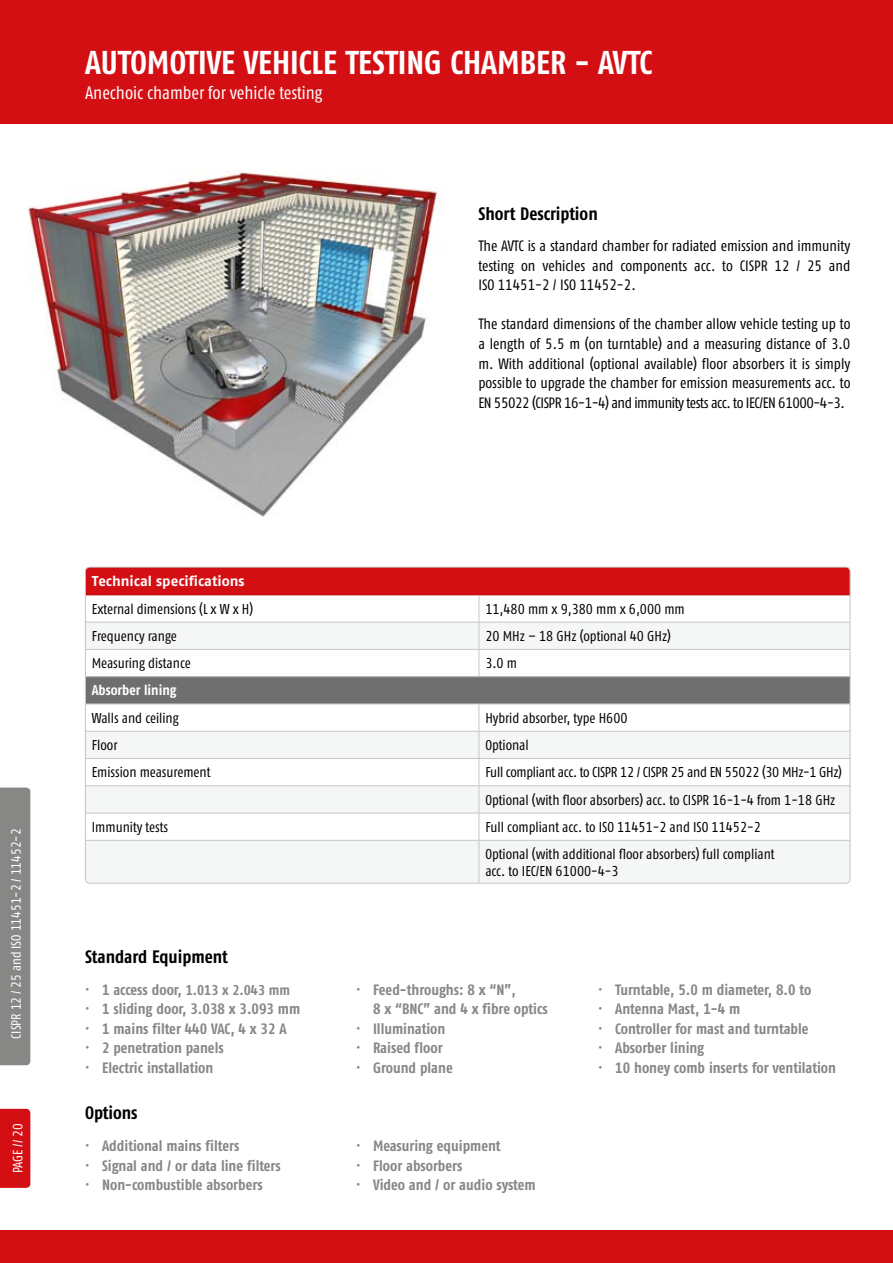
<style>
.page{position:relative;width:893px;height:1263px;background:#fff}
.page>*{position:absolute;margin:0;border:0;box-sizing:border-box;transform-origin:0 0}
.t1{font:700 33px "Fago Co";color:#fff}
.t2{font:700 18px "Fago Co Tf";color:#000}
.t3{font:18px "Fago Co";color:#fff}
.t4{font:700 15px/19.5px "Fago Co Tf";color:#878786}
.t5{font:15px/19.5px "Fago Co Tf";color:#000;text-align:justify}
.t6{font:14.25px/27.3px "Fago Co Tf";color:#000}
.t7{font:14.25px/27.3px "Fago Co Tf";letter-spacing:-.02em;color:#000}
.t8{font:700 14.25px "Fago No Tf";color:#fff}
.t9{font:700 14.25px "Fago Co Tf";color:#fff}
.t10{font:13.5px "Fago Co Tf";color:#fff}
.s1{font-size:14.25px}
</style>
<div class="page">
<div style="left:0;top:1230px;width:893px;height:33px;background:#d40f14"></div>
<div style="left:0;top:0;width:893px;height:123px;background:#d40f14"></div>
<img style="left:28px;top:171px;width:412px;height:346px">
<div style="left:0;top:787px;width:30px;height:278px;background:#878786"></div>
<div style="left:85px;top:568px;width:765px;height:27px;background:#d40f14"></div>
<svg style="left:86px;top:623px;width:764px;height:260px;fill:#f5f6f6"></svg>
<div style="left:85px;top:677px;width:765px;height:27px;background:#6f6f6f"></div>
<hr style="left:85px;top:567px;width:394px;height:1px;background:#bc1010">
<hr style="left:479px;top:567px;width:371px;height:1px;background:#bc1010">
<hr style="left:85px;top:594px;width:394px;height:1px;background:#bc1010">
<hr style="left:479px;top:594px;width:371px;height:1px;background:#bc1010">
<hr style="left:85px;top:622px;width:394px;height:1px;background:#c5c6c6">
<hr style="left:479px;top:622px;width:371px;height:1px;background:#c5c6c6">
<hr style="left:85px;top:649px;width:394px;height:1px;background:#c5c6c6">
<hr style="left:479px;top:649px;width:371px;height:1px;background:#c5c6c6">
<svg style="left:479px;top:595px;width:1px;height:81px"></svg>
<hr style="left:85px;top:676px;width:394px;height:1px;background:#c5c6c6">
<hr style="left:479px;top:676px;width:371px;height:1px;background:#c5c6c6">
<hr style="left:85px;top:704px;width:394px;height:1px;background:#c5c6c6">
<hr style="left:479px;top:704px;width:371px;height:1px;background:#c5c6c6">
<hr style="left:85px;top:731px;width:394px;height:1px;background:#c5c6c6">
<hr style="left:479px;top:731px;width:371px;height:1px;background:#c5c6c6">
<hr style="left:85px;top:758px;width:394px;height:1px;background:#c5c6c6">
<hr style="left:479px;top:758px;width:371px;height:1px;background:#c5c6c6">
<hr style="left:85px;top:785px;width:394px;height:1px;background:#c5c6c6">
<hr style="left:479px;top:785px;width:371px;height:1px;background:#c5c6c6">
<hr style="left:85px;top:813px;width:394px;height:1px;background:#c5c6c6">
<hr style="left:479px;top:813px;width:371px;height:1px;background:#c5c6c6">
<svg style="left:479px;top:704px;width:1px;height:136px"></svg>
<hr style="left:85px;top:840px;width:394px;height:1px;background:#c5c6c6">
<hr style="left:85px;top:841px;width:1px;height:42px;background:#c5c6c6">
<hr style="left:479px;top:840px;width:371px;height:1px;background:#c5c6c6">
<hr style="left:479px;top:841px;width:1px;height:42px;background:#c5c6c6">
<div style="left:0;top:1109px;width:30px;height:79px;background:#d40f14"></div>
<h1 class="t1" style="left:85px;top:43px;width:569px">AUTOMOTIVE VEHICLE TESTING CHAMBER - AVTC</h1>
<p class="t3" style="left:85px;top:83px;width:239px">Anechoic chamber for vehicle testing</p>
<p class="t2" style="left:478px;top:203px;width:121px">Short Description</p>
<p class="t5" style="left:478px;top:236px;width:374px">The AVTC is a standard chamber for radiated emission and immunity testing on vehicles and components acc. to CISPR 12 / 25 and ISO 11451-2 / ISO 11452-2.</p>
<p class="t5" style="left:478px;top:314px;width:374px">The standard dimensions of the chamber allow vehicle testing up to a length of 5.5 m (on turntable) and a measuring distance of 3.0 m. With additional (optional available) floor absorbers it is simply possible to upgrade the chamber for emission measurements acc. to EN 55022 (CISPR 16-1-4) and immunity tests acc. to IEC/EN 61000-4-3.</p>
<p class="t10" style="left:9px;top:1038px;width:211px;rotate:-90deg">CISPR 12 / 25 and ISO 11451-2 / 11452-2</p>
<p class="t10" style="left:10px;top:1173px;width:52px;rotate:-90deg">PAGE // 20</p>
<p class="t8" style="left:92px;top:573px;width:154px">Technical specifications</p>
<p class="t6" style="left:92px;top:595px;width:163px">External dimensions (L x W x H)</p>
<p class="t6" style="left:485px;top:595px;width:201px">11,480 mm x 9,380 mm x 6,000 mm</p>
<p class="t6" style="left:92px;top:622px;width:87px">Frequency range</p>
<p class="t6" style="left:485px;top:622px;width:187px">20 MHz – 18 GHz (optional 40 GHz)</p>
<p class="t6" style="left:92px;top:649px;width:100px">Measuring distance</p>
<p class="t6" style="left:485px;top:649px;width:33px">3.0 m</p>
<p class="t9" style="left:92px;top:682px;width:86px">Absorber lining</p>
<p class="t6" style="left:92px;top:704px;width:88px">Walls and ceiling</p>
<p class="t6" style="left:485px;top:704px;width:144px">Hybrid absorber, type H600</p>
<p class="t6" style="left:92px;top:731px;width:27px">Floor</p>
<p class="t6" style="left:485px;top:731px;width:45px">Optional</p>
<p class="t6" style="left:92px;top:758px;width:120px">Emission measurement</p>
<p class="t7" style="left:485px;top:758px;width:358px">Full compliant acc. to CISPR 12 / CISPR 25 and EN 55022 (30 MHz-1 GHz)<br>Optional (with floor absorbers) acc. to CISPR 16-1-4 from 1-18 GHz</p>
<p class="t6" style="left:92px;top:813px;width:78px">Immunity tests</p>
<p class="t6" style="left:485px;top:813px;width:291px">Full compliant acc. to ISO 11451-2 and ISO 11452-2<br>Optional (with additional floor absorbers) full compliant</p>
<p class="t6" style="left:485px;top:857px;width:135px">acc. to IEC/EN 61000-4-3</p>
<p class="t2" style="left:85px;top:946px;width:144px">Standard Equipment</p>
<p class="t4" style="left:85px;top:979px;width:217px">· 1 access door, <span class="s1">1.013 x 2.043 mm<br></span>· 1 sliding door, 3.038 x 3.093 mm · 1 mains filter 440 VAC, 4 x 32 A<br>· 2 penetration panels<br>· Electric installation</p>
<p class="t4" style="left:356px;top:979px;width:161px">· Feed-throughs: 8 x “N”,</p>
<p class="t4" style="left:373px;top:999px;width:176px">8 x “BNC” and 4 x fibre optics</p>
<p class="t4" style="left:356px;top:1018px;width:91px">· Illumination</p>
<p class="t4" style="left:356px;top:1038px;width:88px">· Raised floor</p>
<p class="t4" style="left:356px;top:1057px;width:98px">· Ground plane</p>
<p class="t2" style="left:85px;top:1102px;width:54px">Options</p>
<p class="t4" style="left:85px;top:1136px;width:197px">· Additional mains filters<br>· Signal and / or data line filters · Non-combustible absorbers</p>
<p class="t4" style="left:356px;top:1136px;width:181px">· Measuring equipment<br>· Floor absorbers<br>· Video and / or audio system</p>
<p class="t4" style="left:598px;top:979px;width:239px">· Turntable, 5.0 m diameter, 8.0 to<br>· Antenna Mast, 1-4 m<br>· Controller for mast and turntable<br>· Absorber lining<br>· 10 honey comb inserts for ventilation</p>
</div>
